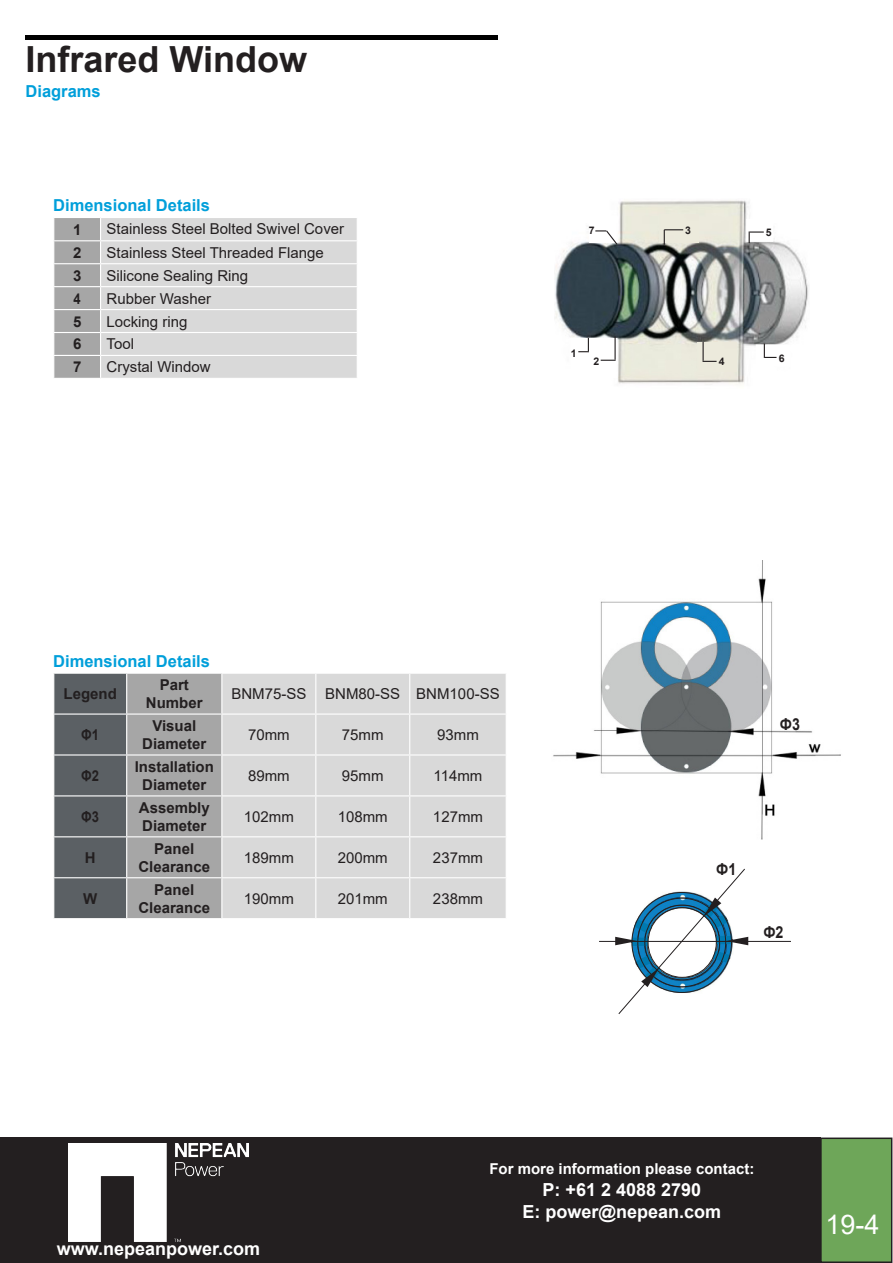
<style>
.page{position:relative;width:893px;height:1263px;background:#fff}
.page>*{position:absolute;margin:0;border:0;box-sizing:border-box;transform-origin:0 0}
.t1{font:700 36px "Arial";color:#231f20}
.t2{font:27px "Arial";color:#fff}
.t3{font:700 18px/21.6px "Arial";color:#fff;text-align:center}
.t4{font:700 16.5px "Arial";color:#009fda}
.t5{font:700 16.5px "Arial";color:#231f20;scale:.87 1}
.t6{font:15px "Arial";color:#231f20}
.t7{font:700 15px/18px "Arial";color:#231f20;text-align:center}
.t8{font:700 15px "Arial";color:#fff}
.t9{font:700 15px "Arial";color:#231f20;scale:.87 1}
.t10{font:700 10.5px "Arial";color:#231f20}
</style>
<div class="page">
<hr style="left:26px;top:35px;width:471px;height:4px;background:#000">
<svg style="left:54px;top:674px;width:167px;height:244px;background:#86898a"></svg>
<div style="left:222px;top:674px;width:284px;height:244px;background:#d9d9d9"></div>
<hr style="left:126px;top:674px;width:1px;height:39px;background:#fff">
<hr style="left:53px;top:713px;width:74px;height:2px;background:#fff">
<hr style="left:127px;top:713px;width:95px;height:2px;background:#fff">
<hr style="left:126px;top:715px;width:1px;height:39px;background:#fff">
<hr style="left:53px;top:754px;width:74px;height:1px;background:#fff">
<hr style="left:127px;top:754px;width:95px;height:1px;background:#fff">
<hr style="left:126px;top:755px;width:1px;height:40px;background:#fff">
<hr style="left:53px;top:795px;width:74px;height:1px;background:#fff">
<hr style="left:127px;top:795px;width:95px;height:1px;background:#fff">
<hr style="left:126px;top:796px;width:1px;height:40px;background:#fff">
<hr style="left:53px;top:836px;width:74px;height:1px;background:#fff">
<hr style="left:127px;top:836px;width:95px;height:1px;background:#fff">
<hr style="left:126px;top:837px;width:1px;height:40px;background:#fff">
<hr style="left:53px;top:877px;width:74px;height:1px;background:#fff">
<hr style="left:127px;top:877px;width:95px;height:1px;background:#fff">
<hr style="left:126px;top:878px;width:1px;height:40px;background:#fff">
<hr style="left:315px;top:674px;width:1px;height:39px;background:#fff">
<hr style="left:409px;top:674px;width:1px;height:39px;background:#fff">
<hr style="left:222px;top:713px;width:94px;height:2px;background:#fff">
<hr style="left:316px;top:713px;width:94px;height:2px;background:#fff">
<hr style="left:315px;top:715px;width:1px;height:39px;background:#fff">
<hr style="left:410px;top:713px;width:97px;height:2px;background:#fff">
<hr style="left:409px;top:715px;width:1px;height:39px;background:#fff">
<hr style="left:222px;top:754px;width:94px;height:1px;background:#fff">
<hr style="left:316px;top:754px;width:94px;height:1px;background:#fff">
<hr style="left:315px;top:755px;width:1px;height:40px;background:#fff">
<hr style="left:410px;top:754px;width:97px;height:1px;background:#fff">
<hr style="left:409px;top:755px;width:1px;height:40px;background:#fff">
<hr style="left:222px;top:795px;width:94px;height:1px;background:#fff">
<hr style="left:316px;top:795px;width:94px;height:1px;background:#fff">
<hr style="left:315px;top:796px;width:1px;height:40px;background:#fff">
<hr style="left:410px;top:795px;width:97px;height:1px;background:#fff">
<hr style="left:409px;top:796px;width:1px;height:40px;background:#fff">
<hr style="left:222px;top:836px;width:94px;height:1px;background:#fff">
<hr style="left:316px;top:836px;width:94px;height:1px;background:#fff">
<hr style="left:315px;top:837px;width:1px;height:40px;background:#fff">
<hr style="left:410px;top:836px;width:97px;height:1px;background:#fff">
<hr style="left:409px;top:837px;width:1px;height:40px;background:#fff">
<hr style="left:222px;top:877px;width:94px;height:1px;background:#fff">
<hr style="left:316px;top:877px;width:94px;height:1px;background:#fff">
<hr style="left:315px;top:878px;width:1px;height:40px;background:#fff">
<hr style="left:410px;top:877px;width:97px;height:1px;background:#fff">
<hr style="left:409px;top:878px;width:1px;height:40px;background:#fff">
<img style="left:553px;top:561px;width:288px;height:279px">
<img style="left:555px;top:200px;width:254px;height:185px">
<img style="left:660px;top:214px;width:39px;height:29px">
<div style="left:589px;top:220px;width:28px;height:23px;background:#fff"></div>
<svg style="left:595px;top:229px;width:24px;height:17px"></svg>
<svg style="left:664px;top:229px;width:19px;height:16px"></svg>
<div style="left:746px;top:219px;width:27px;height:23px;background:#fff"></div>
<div style="left:569px;top:338px;width:48px;height:40px;background:#fff"></div>
<svg style="left:578px;top:338px;width:11px;height:14px"></svg>
<hr style="left:614px;top:336px;width:2px;height:24px;background:#231f20">
<svg style="left:601px;top:360px;width:15px;height:1px"></svg>
<img style="left:697px;top:343px;width:39px;height:28px">
<svg style="left:702px;top:342px;width:15px;height:20px"></svg>
<svg style="left:749px;top:231px;width:15px;height:12px"></svg>
<div style="left:756px;top:345px;width:35px;height:22px;background:#fff"></div>
<svg style="left:764px;top:344px;width:12px;height:14px"></svg>
<svg style="left:54px;top:218px;width:303px;height:160px;background:#d3d3d3"></svg>
<hr style="left:599px;top:941px;width:192px;height:1px;background:#231f20">
<svg style="left:615px;top:868px;width:133px;height:146px"></svg>
<div style="left:776px;top:706px;width:35px;height:23px;background:#fff"></div>
<div style="left:0;top:1137px;width:821px;height:126px;background:#231f20"></div>
<img style="left:68px;top:1143px;width:181px;height:99px">
<div style="left:821px;top:1138px;width:71px;height:124px;background:#6ea659"></div>
<div style="left:820px;top:1137px;width:72px;height:126px;border:2px solid #231f20"></div>
<h1 class="t1" style="left:26px;top:40px;width:283px">Infrared Window</h1>
<p class="t4" style="left:26px;top:83px;width:77px">Diagrams</p>
<p class="t4" style="left:53px;top:196px;width:158px">Dimensional Details</p>
<p class="t7" style="left:73px;top:220px;width:10px">1</p>
<p class="t6" style="left:107px;top:221px;width:239px">Stainless Steel Bolted Swivel Cover</p>
<p class="t7" style="left:73px;top:244px;width:10px">2</p>
<p class="t6" style="left:107px;top:244px;width:219px">Stainless Steel Threaded Flange</p>
<p class="t7" style="left:73px;top:266px;width:10px">3</p>
<p class="t6" style="left:107px;top:267px;width:143px">Silicone Sealing Ring</p>
<p class="t9" style="left:74px;top:290px;width:10px">4</p>
<p class="t6" style="left:107px;top:290px;width:106px">Rubber Washer</p>
<p class="t7" style="left:73px;top:312px;width:10px">5</p>
<p class="t6" style="left:107px;top:313px;width:82px">Locking ring</p>
<p class="t7" style="left:73px;top:335px;width:10px">6</p>
<p class="t6" style="left:107px;top:336px;width:29px">Tool</p>
<p class="t7" style="left:73px;top:358px;width:10px">7</p>
<p class="t6" style="left:107px;top:359px;width:106px">Crystal Window</p>
<p class="t10" style="left:589px;top:225px;width:7px">7</p>
<p class="t10" style="left:685px;top:225px;width:7px">3</p>
<p class="t10" style="left:766px;top:227px;width:7px">5</p>
<p class="t10" style="left:571px;top:348px;width:7px">1</p>
<p class="t10" style="left:593px;top:355px;width:7px">2</p>
<p class="t10" style="left:719px;top:355px;width:7px">4</p>
<p class="t10" style="left:779px;top:352px;width:7px">6</p>
<p class="t4" style="left:53px;top:652px;width:158px">Dimensional Details</p>
<p class="t7" style="left:64px;top:685px;width:55px">Legend</p>
<p class="t7" style="left:146px;top:676px;width:58px">Part<br>Number</p>
<p class="t6" style="left:231px;top:685px;width:77px">BNM75-SS</p>
<p class="t6" style="left:325px;top:685px;width:176px">BNM80-SS BNM100-SS</p>
<p class="t9" style="left:81px;top:726px;width:22px">Φ1</p>
<p class="t7" style="left:142px;top:717px;width:66px">Visual<br>Diameter</p>
<p class="t6" style="left:248px;top:726px;width:43px">70mm</p>
<p class="t6" style="left:342px;top:726px;width:43px">75mm</p>
<p class="t6" style="left:437px;top:726px;width:43px">93mm</p>
<p class="t9" style="left:81px;top:767px;width:22px">Φ2</p>
<p class="t7" style="left:135px;top:758px;width:81px">Installation<br>Diameter</p>
<p class="t6" style="left:248px;top:767px;width:43px">89mm</p>
<p class="t6" style="left:342px;top:767px;width:43px">95mm</p>
<p class="t6" style="left:434px;top:767px;width:50px">114mm</p>
<p class="t9" style="left:81px;top:808px;width:22px">Φ3</p>
<p class="t7" style="left:139px;top:799px;width:72px;text-align:left">Assembly<br>Diameter</p>
<p class="t6" style="left:244px;top:808px;width:52px">102mm</p>
<p class="t6" style="left:338px;top:808px;width:52px">108mm</p>
<p class="t6" style="left:433px;top:808px;width:52px">127mm</p>
<p class="t7" style="left:85px;top:848px;width:12px">H</p>
<p class="t7" style="left:138px;top:839px;width:73px">Panel<br>Clearance</p>
<p class="t6" style="left:244px;top:849px;width:52px">189mm</p>
<p class="t6" style="left:338px;top:849px;width:52px">200mm</p>
<p class="t6" style="left:433px;top:849px;width:52px">237mm</p>
<p class="t7" style="left:83px;top:889px;width:16px">W</p>
<p class="t7" style="left:138px;top:880px;width:73px">Panel<br>Clearance</p>
<p class="t6" style="left:244px;top:890px;width:52px">190mm</p>
<p class="t6" style="left:338px;top:890px;width:52px">201mm</p>
<p class="t6" style="left:433px;top:890px;width:52px">238mm</p>
<p class="t5" style="left:780px;top:715px;width:25px">Ф3</p>
<p class="t5" style="left:716px;top:860px;width:25px">Ф1</p>
<p class="t5" style="left:763px;top:923px;width:25px">Ф2</p>
<p class="t3" style="left:57px;top:1238px;width:205px">www.nepeanpower.com</p>
<p class="t8" style="left:489px;top:1161px;width:267px">For more information please contact:</p>
<p class="t3" style="left:523px;top:1179px;width:200px">P: +61 2 4088 2790<br>E: power@nepean.com</p>
<h2 class="t2" style="left:825px;top:1210px;width:56px">19-4</h2>
</div>
